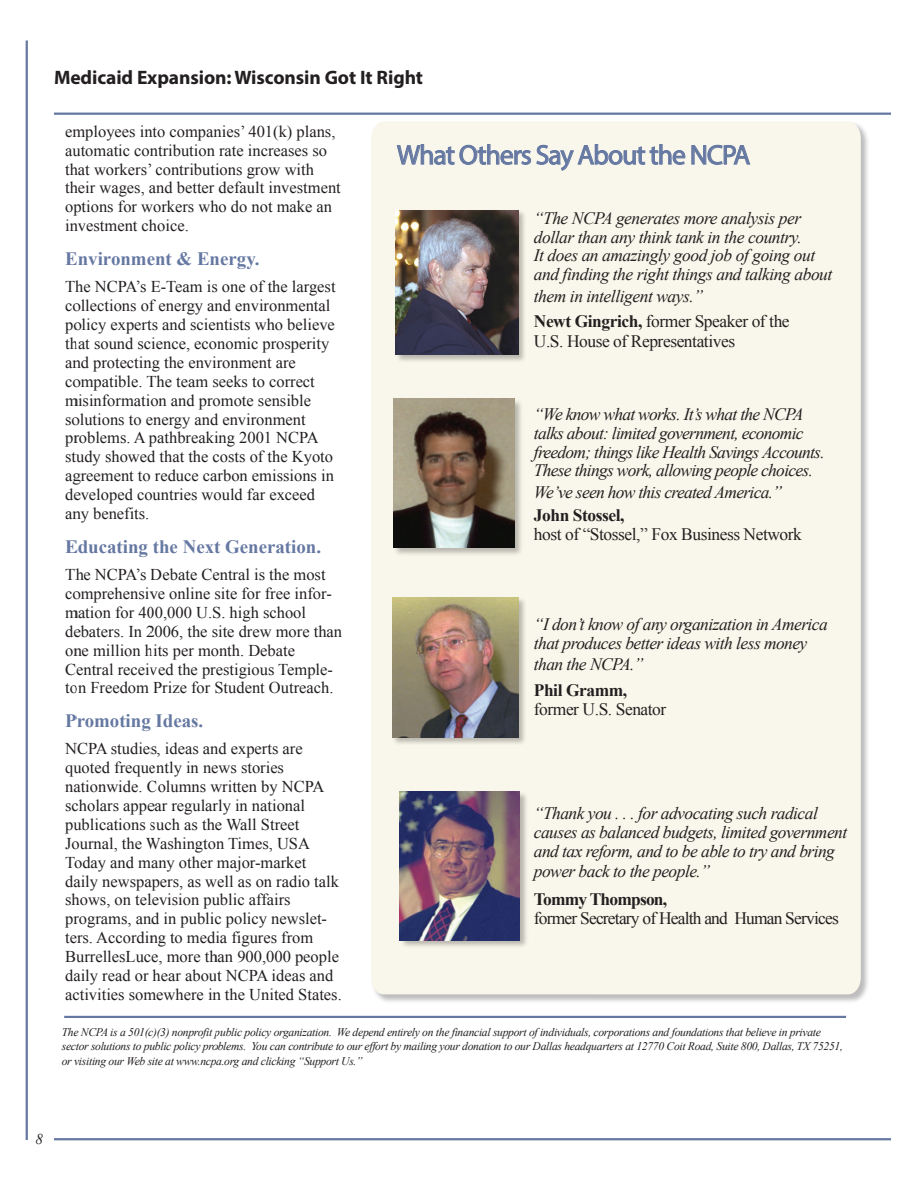
<style>
.page{position:relative;width:918px;height:1188px;background:#fff}
.page>*{position:absolute;margin:0;border:0;box-sizing:border-box;transform-origin:0 0}
.t1{font:27.6px "Myriad Pro";letter-spacing:-.035em;color:#6578a2}
.t2{font:700 19.5px "Myriad Pro";letter-spacing:-.005em;color:#231f20}
.t3{font:700 18.9px "Times New Roman";color:#6578a2}
.t4{font:italic 17.4px/18.9px "Times New Roman";letter-spacing:-.03em;color:#231f20}
.t5{font:17.4px/18.9px "Times New Roman";letter-spacing:-.025em;color:#231f20}
.t6{font:17.4px/18.9px "Times New Roman";letter-spacing:-.045em;color:#231f20}
.t7{font:16.5px/18.9px "Times New Roman";color:#231f20}
.t8{font:italic 15px "Times New Roman";color:#231f20}
.t9{font:italic 11.55px/14.5px "Times New Roman";letter-spacing:-.025em;color:#231f20}
.s1{font-weight:700;font-style:normal}
.s2{font-style:normal}
.s3{font-weight:700}
</style>
<div class="page">
<hr style="left:26px;top:40px;width:2px;height:1100px;background:#6578a2">
<hr style="left:54px;top:1138px;width:837px;height:2px;background:#6578a2">
<hr style="left:54px;top:113px;width:837px;height:2px;background:#6578a2">
<img style="left:585px;top:127px;width:283px;height:875px">
<div style="left:371px;top:122px;width:490px;height:872px;background:#f9f7eb"></div>
<hr style="left:64px;top:1016px;width:782px;height:2px;background:#6578a2">
<div style="left:371px;top:292px;width:450px;height:462px;background:#f9f7eb"></div>
<img style="left:393px;top:422px;width:121px;height:116px">
<img style="left:371px;top:199px;width:315px;height:223px">
<img style="left:396px;top:210px;width:122px;height:144px">
<img style="left:216px;top:945px;width:369px;height:71px">
<img style="left:371px;top:538px;width:389px;height:407px">
<img style="left:392px;top:597px;width:127px;height:140px">
<svg style="left:397px;top:140px;width:288px;height:31px;background:#dddfdd"></svg>
<svg style="left:691px;top:143px;width:59px;height:22px"></svg>
<p class="t2" style="left:54px;top:65px;width:371px">Medicaid Expansion: Wisconsin Got It Right</p>
<p class="t7" style="left:65px;top:122px;width:277px">employees into companies’ 401(k) plans, automatic contribution rate increases so that workers’ contributions grow with their wages, and better default investment options for workers who do not make an investment choice.</p>
<p class="t3" style="left:65px;top:245px;width:196px">Environment &amp; Energy.</p>
<p class="t7" style="left:65px;top:277px;width:272px">The NCPA’s E-Team is one of the largest collections of energy and environmental policy experts and scientists who believe that sound science, economic prosperity and protecting the environment are compatible. The team seeks to correct misinformation and promote sensible solutions to energy and environment problems. A pathbreaking 2001 NCPA study showed that the costs of the Kyoto agreement to reduce carbon emissions in developed countries would far exceed any benefits.</p>
<p class="t3" style="left:65px;top:533px;width:257px">Educating the Next Generation.</p>
<p class="t7" style="left:65px;top:565px;width:279px">The NCPA’s Debate Central is the most comprehensive online site for free infor&shy;mation for 400,000 U.S. high school debaters. In 2006, the site drew more than one million hits per month. Debate Central received the prestigious Temple&shy;ton Freedom Prize for Student Outreach.</p>
<p class="t3" style="left:65px;top:707px;width:140px">Promoting Ideas.</p>
<p class="t7" style="left:65px;top:739px;width:278px">NCPA studies, ideas and experts are quoted frequently in news stories nationwide. Columns written by NCPA scholars appear regularly in national publications such as the Wall Street Journal, the Washington Times, USA Today and many other major-market daily newspapers, as well as on radio talk shows, on television public affairs programs, and in public policy newslet&shy;ters. According to media figures from BurrellesLuce, more than 900,000 people daily read or hear about NCPA ideas and activities somewhere in the United States.</p>
<p class="t9" style="left:62px;top:1024px;width:783px">The NCPA is a 501(c)(3) nonprofit public policy organization. We depend entirely on the financial support of individuals, corporations and foundations that believe in private sector solutions to public policy problems. You can contribute to our effort by mailing your donation to our Dallas headquarters at 12770 Coit Road, Suite 800, Dallas, TX 75251, or visiting our Web site at www.ncpa.org and clicking “Support Us.”</p>
<p class="t1" style="left:397px;top:138px;width:355px">What Others Say About the NCPA</p>
<p class="t4" style="left:534px;top:208px;width:300px">“The NCPA generates more analysis per dollar than any think tank in the country.<br>It does an amazingly good job of going out and finding the right things and talking about</p>
<p class="t4" style="left:534px;top:283px;width:257px;line-height:24.8px">them in intelligent ways.”<br><span class="s1">Newt Gingrich,</span> <span class="s2">former Speaker of the</span></p>
<p class="t5" style="left:534px;top:332px;width:203px">U.S. House of Representatives</p>
<p class="t4" style="left:534px;top:404px;width:292px">“We know what works. It’s what the NCPA talks about: limited government, economic freedom; things like Health Savings Accounts.<br>These things work, allowing people choices.</p>
<p class="t4" style="left:534px;top:480px;width:250px;line-height:23.2px">We’ve seen how this created America.”<br><span class="s1">John Stossel,</span></p>
<p class="t5" style="left:534px;top:525px;width:270px">host of “Stossel,” Fox Business Network</p>
<p class="t4" style="left:534px;top:614px;width:295px;line-height:19.6px">“I don’t know of any organization in America that produces better ideas with less money than the NCPA.”</p>
<p class="t5" style="left:534px;top:680px;width:134px"><span class="s3">Phil Gramm, </span>former U.S. Senator</p>
<p class="t4" style="left:534px;top:803px;width:315px;line-height:19.4px">“Thank you . . . for advocating such radical causes as balanced budgets, limited government and tax reform, and to be able to try and bring power back to the people.”</p>
<p class="t6" style="left:534px;top:889px;width:307px"><span class="s3">Tommy Thompson,<br></span>former Secretary of Health and Human Services</p>
<p class="t8" style="left:36px;top:1129px;width:9px">8</p>
</div>
